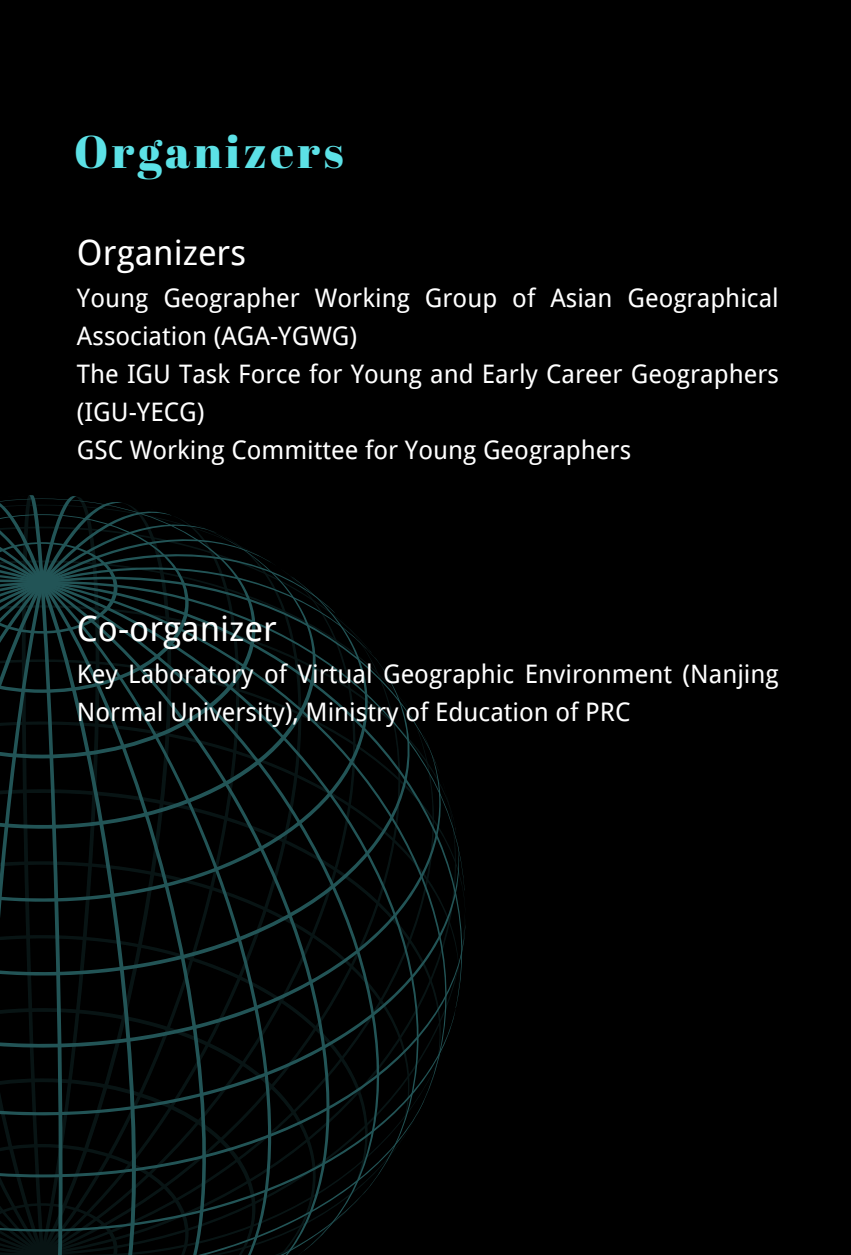
<style>
.page{position:relative;width:851px;height:1255px;background:#fff}
.page>*{position:absolute;margin:0;border:0;box-sizing:border-box;transform-origin:0 0}
.t1{font:45.75px "Abril Fatface";letter-spacing:.075em;color:#5ce1e6}
.t2{font:34.8px "Wen Quan Yi Micro Hei";color:#fff}
.t3{font:25.5px/38px "Wen Quan Yi Micro Hei";color:#fff}
</style>
<div class="page">
<div style="left:0;top:0;width:850px;height:1254px;background:#000"></div>
<svg style="left:372px;top:1074px;width:63px;height:57px"></svg>
<svg style="left:372px;top:861px;width:93px;height:213px"></svg>
<svg style="left:372px;top:711px;width:89px;height:295px"></svg>
<svg style="left:372px;top:655px;width:35px;height:271px"></svg>
<svg style="left:0;top:495px;width:372px;height:759px"></svg>
<p class="t1" style="left:74px;top:119px;width:271px">Organizers</p>
<p class="t2" style="left:77px;top:232px;width:171px">Organizers</p>
<p class="t3" style="left:77px;top:279px;width:703px">Young Geographer Working Group of Asian Geographical<br>Association (AGA-YGWG)</p>
<p class="t3" style="left:77px;top:355px;width:703px">The IGU Task Force for Young and Early Career Geographers (IGU-YECG)</p>
<p class="t3" style="left:77px;top:431px;width:555px">GSC Working Committee for Young Geographers</p>
<p class="t2" style="left:77px;top:608px;width:201px">Co-organizer</p>
<p class="t3" style="left:77px;top:654px;width:703px">Key Laboratory of Virtual Geographic Environment (Nanjing<br>Normal University), Ministry of Education of PRC</p>
</div>
